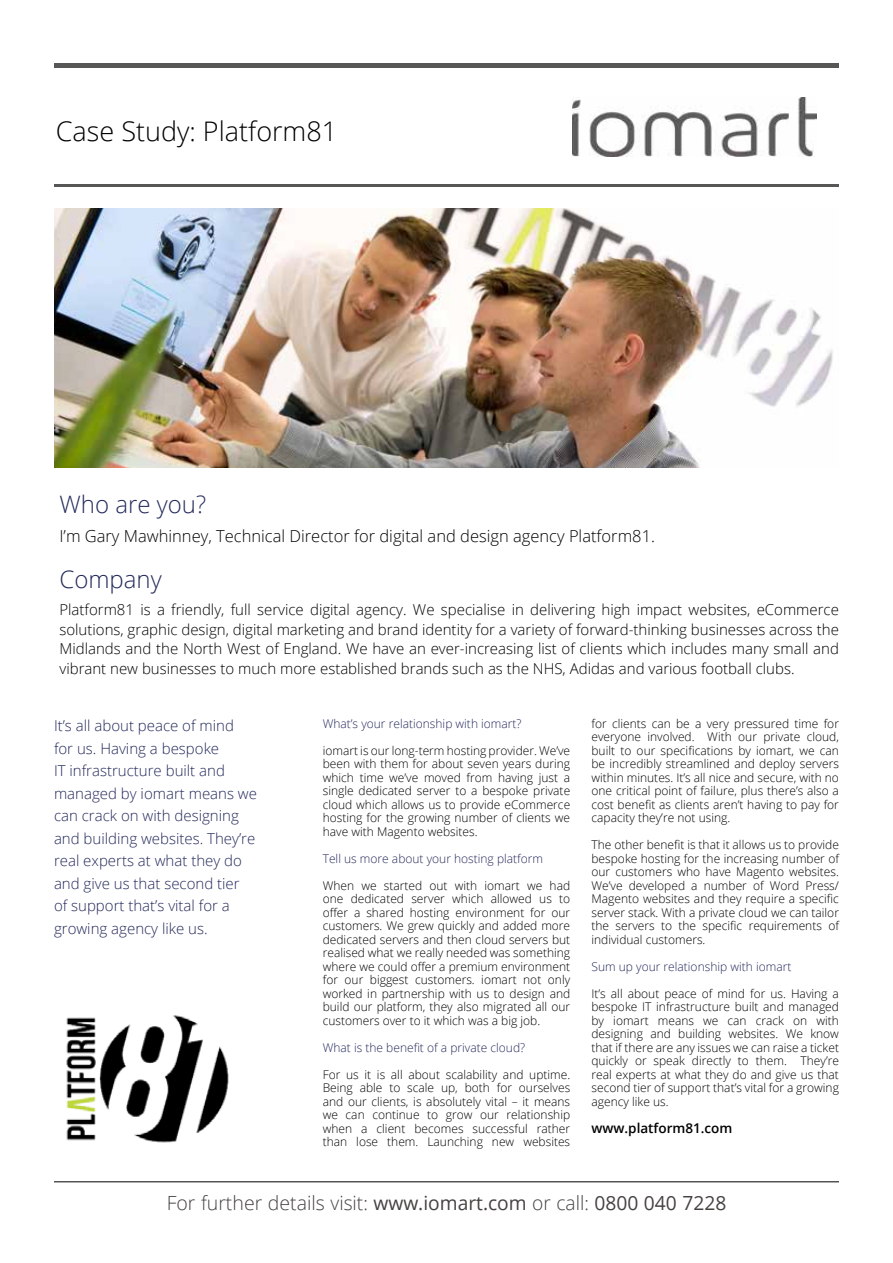
<style>
.page{position:relative;width:893px;height:1263px;background:#fff}
.page>*{position:absolute;margin:0;border:0;box-sizing:border-box;transform-origin:0 0}
.t1{font:300 27px "Open Sans";color:#000}
.t2{font:300 24px "Open Sans";color:#232a5b}
.t3{font:300 19.5px "Open Sans";color:#454240}
.t4{font:300 16.5px "Open Sans";color:#000}
.t5{font:300 15px/19.5px "Open Sans";color:#000;text-align:justify}
.t6{font:300 15px/22.5px "Open Sans";color:#232a5b}
.t7{font:600 13.5px "Open Sans";color:#000}
.t8{font:300 12px/13.5px "Open Sans";color:#000;text-align:justify}
.t9{font:300 12px "Open Sans";color:#232a5b}
.s1{font-weight:400}
</style>
<div class="page">
<img style="left:66px;top:1015px;width:163px;height:128px">
<img style="left:54px;top:208px;width:779px;height:260px">
<hr style="left:54px;top:1181px;width:785px;height:1px;background:#000">
<hr style="left:54px;top:184px;width:785px;height:3px;background:#575756">
<div style="left:54px;top:63px;width:785px;height:5px;background:#575756"></div>
<img style="left:572px;top:97px;width:244px;height:60px">
<h1 class="t1" style="left:56px;top:112px;width:283px">Case Study: Platform81</h1>
<h2 class="t2" style="left:59px;top:488px;width:148px">Who are you?</h2>
<h3 class="t4" style="left:59px;top:525px;width:597px">I’m Gary Mawhinney, Technical Director for digital and design agency Platform81.</h3>
<h2 class="t2" style="left:59px;top:563px;width:104px">Company</h2>
<p class="t5" style="left:59px;top:600px;width:781px">Platform81 is a friendly, full service digital agency. We specialise in delivering high impact websites, eCommerce solutions, graphic design, digital marketing and brand identity for a variety of forward-thinking businesses across the Midlands and the North West of England. We have an ever-increasing list of clients which includes many small and vibrant new businesses to much more established brands such as the NHS, Adidas and various football clubs.</p>
<p class="t6" style="left:54px;top:714px;width:204px">It’s all about peace of mind<br>for us. Having a bespoke<br>IT infrastructure built and managed by iomart means we can crack on with designing and building websites. They’re real experts at what they do and give us that second tier<br>of support that’s vital for a growing agency like us.</p>
<p class="t9" style="left:323px;top:715px;width:200px">What’s your relationship with iomart?</p>
<p class="t8" style="left:323px;top:743px;width:249px">iomart is our long-term hosting provider. We’ve been with them for about seven years during which time we’ve moved from having just a single dedicated server to a bespoke private cloud which allows us to provide eCommerce hosting for the growing number of clients we have with Magento websites.</p>
<p class="t9" style="left:323px;top:850px;width:222px">Tell us more about your hosting platform</p>
<p class="t8" style="left:323px;top:878px;width:249px">When we started out with iomart we had one dedicated server which allowed us to offer a shared hosting environment for our customers. We grew quickly and added more dedicated servers and then cloud servers but realised what we really needed was something where we could offer a premium environment for our biggest customers. iomart not only worked in partnership with us to design and build our platform, they also migrated all our customers over to it which was a big job.</p>
<p class="t9" style="left:323px;top:1039px;width:204px">What is the benefit of a private cloud?</p>
<p class="t8" style="left:323px;top:1067px;width:249px">For us it is all about scalability and uptime.<br>Being able to scale up, both for ourselves and our clients, is absolutely vital – it means we can continue to grow our relationship when a client becomes successful rather than lose them. Launching new websites</p>
<p class="t8" style="left:591px;top:716px;width:249px">for clients can be a very pressured time for everyone involved. With our private cloud, built to our specifications by iomart, we can be incredibly streamlined and deploy servers within minutes. It’s all nice and secure, with no one critical point of failure, plus there’s also a cost benefit as clients aren’t having to pay for capacity they’re not using.</p>
<p class="t8" style="left:591px;top:838px;width:249px">The other benefit is that it allows us to provide bespoke hosting for the increasing number of our customers who have Magento websites.<br>We’ve developed a number of Word Press/ Magento websites and they require a specific server stack. With a private cloud we can tailor the servers to the specific requirements of individual customers.</p>
<p class="t9" style="left:591px;top:958px;width:201px">Sum up your relationship with iomart</p>
<p class="t8" style="left:591px;top:986px;width:249px">It’s all about peace of mind for us. Having a bespoke IT infrastructure built and managed by iomart means we can crack on with designing and building websites. We know that if there are any issues we can raise a ticket quickly or speak directly to them. They’re real experts at what they do and give us that second tier of support that’s vital for a growing agency like us.</p>
<p class="t7" style="left:591px;top:1119px;width:142px">www.platform81.com</p>
<h3 class="t3" style="left:167px;top:1190px;width:561px">For further details visit: <span class="s1">www.iomart.com</span> or call: <span class="s1">0800 040 7228</span></h3>
</div>
